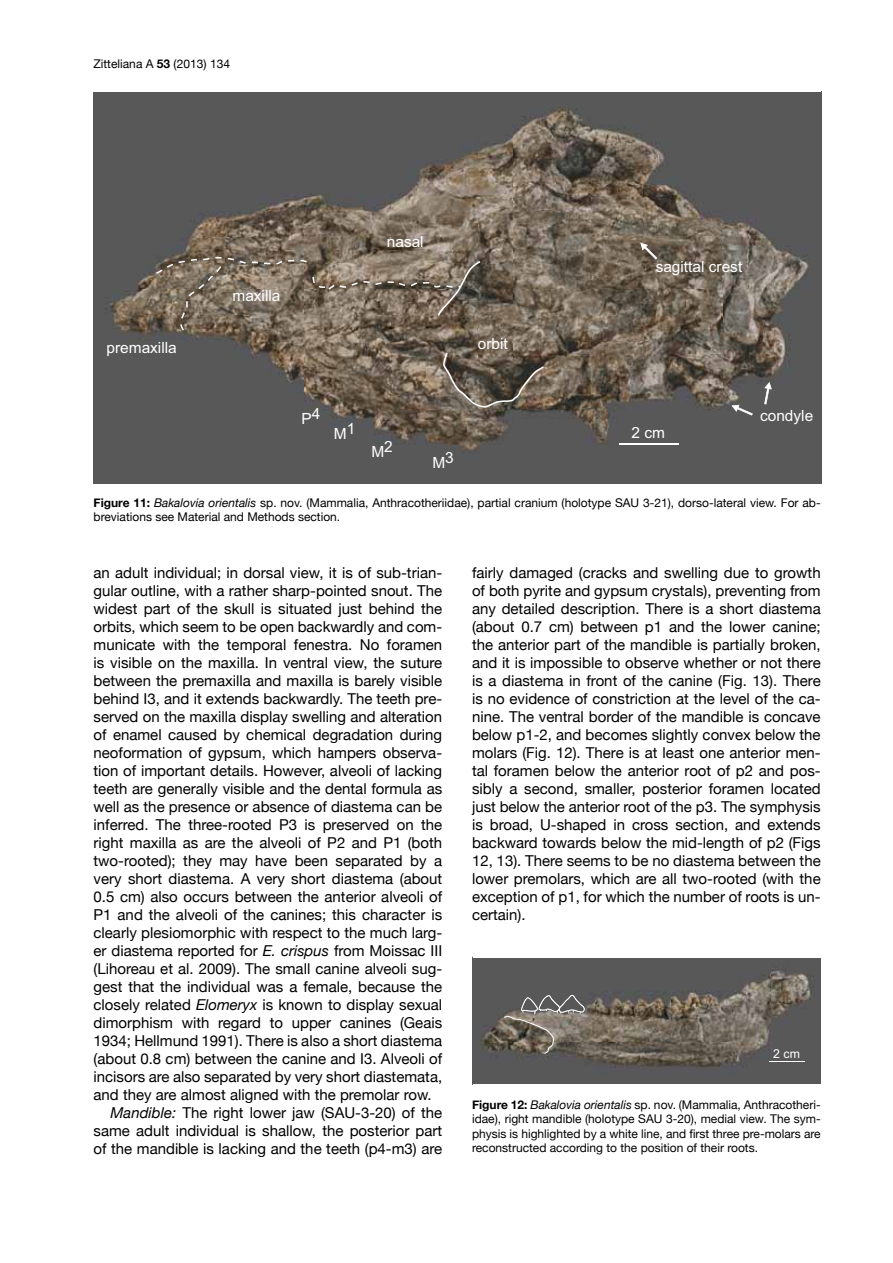
<style>
.page{position:relative;width:893px;height:1263px;background:#fff}
.page>*{position:absolute;margin:0;border:0;box-sizing:border-box;transform-origin:0 0}
.t1{font:15.45px "Arial";color:#fff}
.t2{font:15px/18px "Helvetica Neue";color:#000;text-align:justify}
.t3{font:12.3px "Arial";color:#fff}
.t4{font:12px/14.4px "Helvetica Neue";color:#000}
.s1{font-weight:700}
.s2{font-style:italic}
</style>
<div class="page">
<img style="left:96px;top:92px;width:725px;height:392px">
<svg style="left:156px;top:257px;width:324px;height:74px;background:#7f7262"></svg>
<svg style="left:443px;top:353px;width:101px;height:55px;background:#665c50"></svg>
<svg style="left:640px;top:243px;width:17px;height:17px"></svg>
<svg style="left:764px;top:382px;width:8px;height:22px"></svg>
<svg style="left:731px;top:405px;width:22px;height:11px"></svg>
<hr style="left:620px;top:443px;width:59px;height:2px;background:#fff">
<img style="left:473px;top:958px;width:348px;height:126px">
<hr style="left:769px;top:1061px;width:36px;height:1px;background:#fff">
<svg style="left:504px;top:995px;width:81px;height:59px;background:#757068"></svg>
<p class="t4" style="left:94px;top:57px;width:138px">Zitteliana A <span class="s1">53</span> (2013) 134</p>
<p class="t1" style="left:232px;top:286px;width:50px">maxilla</p>
<p class="t1" style="left:387px;top:231px;width:38px">nasal</p>
<p class="t1" style="left:107px;top:337px;width:72px">premaxilla</p>
<p class="t1" style="left:478px;top:334px;width:32px">orbit</p>
<p class="t1" style="left:302px;top:406px;width:20px">P4</p>
<p class="t1" style="left:334px;top:421px;width:23px">M1</p>
<p class="t1" style="left:371px;top:439px;width:23px">M2</p>
<p class="t1" style="left:432px;top:450px;width:23px">M3</p>
<p class="t1" style="left:656px;top:257px;width:88px">sagittal crest</p>
<p class="t1" style="left:631px;top:422px;width:35px">2 cm</p>
<p class="t1" style="left:760px;top:406px;width:55px">condyle</p>
<p class="t4" style="left:94px;top:495px;width:729px"><span class="s1">Figure 11:</span> <span class="s2">Bakalovia orientalis</span> sp. nov. (Mammalia, Anthracotheriidae), partial cranium (holotype SAU 3-21), dorso-lateral view. For ab&shy;breviations see Material and Methods section.</p>
<p class="t2" style="left:94px;top:564px;width:350px">an adult individual; in dorsal view, it is of sub-trian-</p>
<p class="t2" style="left:94px;top:582px;width:350px">gular outline, with a rather sharp-pointed snout. The</p>
<p class="t2" style="left:94px;top:600px;width:350px">widest part of the skull is situated just behind the</p>
<p class="t2" style="left:94px;top:618px;width:350px">orbits, which seem to be open backwardly and com-</p>
<p class="t2" style="left:94px;top:636px;width:350px">municate with the temporal fenestra. No foramen</p>
<p class="t2" style="left:94px;top:654px;width:350px">is visible on the maxilla. In ventral view, the suture</p>
<p class="t2" style="left:94px;top:672px;width:350px">between the premaxilla and maxilla is barely visible</p>
<p class="t2" style="left:94px;top:690px;width:350px">behind I3, and it extends backwardly. The teeth pre-</p>
<p class="t2" style="left:94px;top:708px;width:350px">served on the maxilla display swelling and alteration</p>
<p class="t2" style="left:94px;top:726px;width:350px">of enamel caused by chemical degradation during</p>
<p class="t2" style="left:94px;top:744px;width:350px">neoformation of gypsum, which hampers observa-</p>
<p class="t2" style="left:94px;top:762px;width:350px">tion of important details. However, alveoli of lacking</p>
<p class="t2" style="left:94px;top:780px;width:350px">teeth are generally visible and the dental formula as</p>
<p class="t2" style="left:94px;top:798px;width:350px">well as the presence or absence of diastema can be</p>
<p class="t2" style="left:94px;top:816px;width:350px">inferred. The three-rooted P3 is preserved on the</p>
<p class="t2" style="left:94px;top:834px;width:350px">right maxilla as are the alveoli of P2 and P1 (both</p>
<p class="t2" style="left:94px;top:852px;width:350px">two-rooted); they may have been separated by a</p>
<p class="t2" style="left:94px;top:870px;width:350px">very short diastema. A very short diastema (about</p>
<p class="t2" style="left:94px;top:888px;width:350px">0.5 cm) also occurs between the anterior alveoli of</p>
<p class="t2" style="left:94px;top:906px;width:350px">P1 and the alveoli of the canines; this character is</p>
<p class="t2" style="left:94px;top:924px;width:350px">clearly plesiomorphic with respect to the much larg-</p>
<p class="t2" style="left:94px;top:942px;width:350px">er diastema reported for <span class="s2">E. crispus</span> from Moissac III</p>
<p class="t2" style="left:94px;top:960px;width:350px">(Lihoreau et al. 2009). The small canine alveoli sug-</p>
<p class="t2" style="left:94px;top:978px;width:350px">gest that the individual was a female, because the</p>
<p class="t2" style="left:94px;top:996px;width:350px">closely related <span class="s2">Elomeryx</span> is known to display sexual</p>
<p class="t2" style="left:94px;top:1014px;width:350px">dimorphism with regard to upper canines (Geais</p>
<p class="t2" style="left:94px;top:1032px;width:350px">1934; Hellmund 1991). There is also a short diastema</p>
<p class="t2" style="left:94px;top:1050px;width:350px">(about 0.8 cm) between the canine and I3. Alveoli of</p>
<p class="t2" style="left:94px;top:1068px;width:350px">incisors are also separated by very short diastemata,</p>
<p class="t2" style="left:94px;top:1086px;width:340px">and they are almost aligned with the premolar row.</p>
<p class="t2" style="left:111px;top:1104px;width:333px"><span class="s2">Mandible:</span> The right lower jaw (SAU-3-20) of the</p>
<p class="t2" style="left:94px;top:1122px;width:350px">same adult individual is shallow, the posterior part</p>
<p class="t2" style="left:94px;top:1140px;width:350px">of the mandible is lacking and the teeth (p4-m3) are</p>
<p class="t2" style="left:472px;top:564px;width:350px">fairly damaged (cracks and swelling due to growth of both pyrite and gypsum crystals), preventing from any detailed description. There is a short diastema (about 0.7 cm) between p1 and the lower canine; the anterior part of the mandible is partially broken, and it is impossible to observe whether or not there is a diastema in front of the canine (Fig. 13). There is no evidence of constriction at the level of the ca&shy;nine. The ventral border of the mandible is concave below p1-2, and becomes slightly convex below the molars (Fig. 12). There is at least one anterior men&shy;tal foramen below the anterior root of p2 and pos&shy;sibly a second, smaller, posterior foramen located just below the anterior root of the p3. The symphysis is broad, U-shaped in cross section, and extends backward towards below the mid-length of p2 (Figs 12, 13). There seems to be no diastema between the lower premolars, which are all two-rooted (with the exception of p1, for which the number of roots is un&shy;certain).</p>
<p class="t3" style="left:773px;top:1045px;width:28px">2 cm</p>
<p class="t4" style="left:472px;top:1097px;width:350px;text-align:justify"><span class="s1">Figure 12:</span> <span class="s2">Bakalovia orientalis</span> sp. nov. (Mammalia, Anthracotheri&shy;idae), right mandible (holotype SAU 3-20), medial view. The sym&shy;physis is highlighted by a white line, and first three pre-molars are reconstructed according to the position of their roots.</p>
</div>
